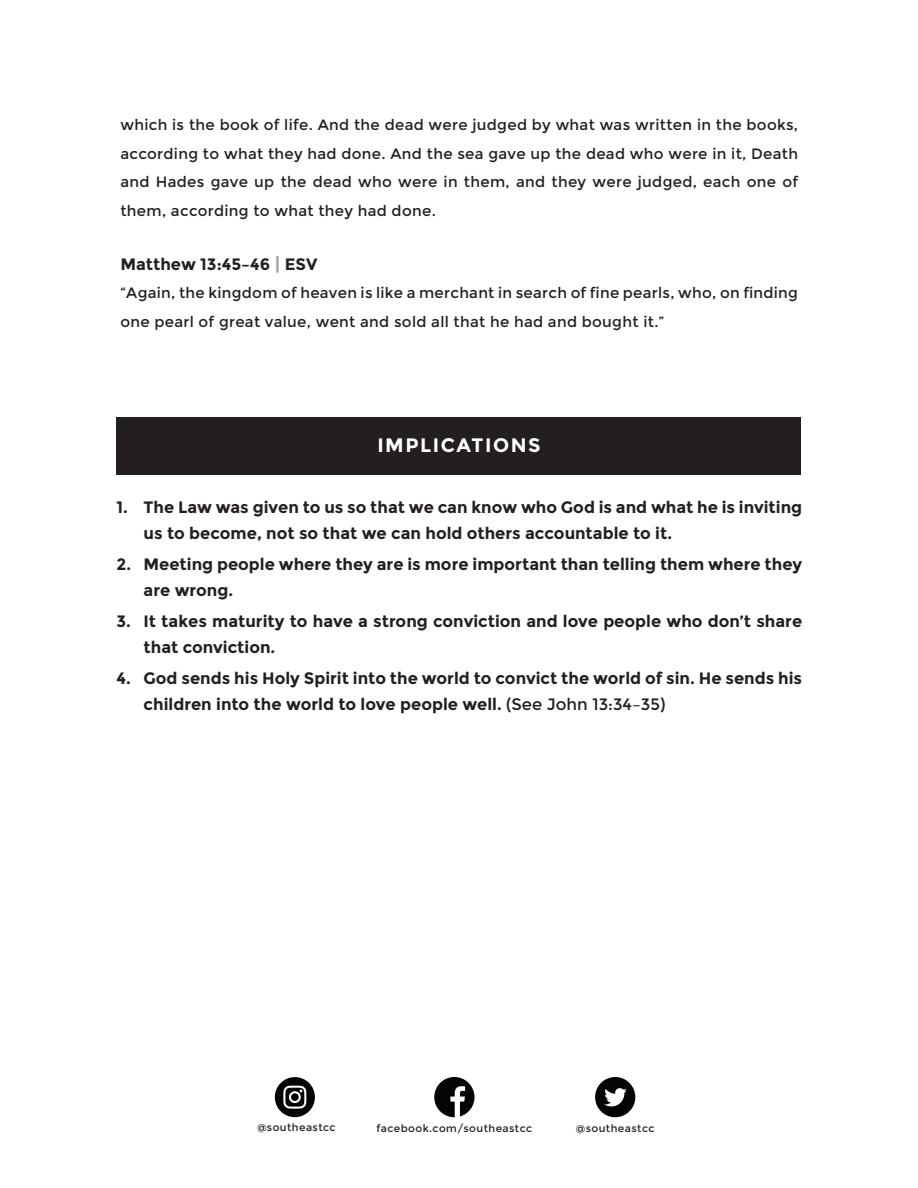
<style>
.page{position:relative;width:918px;height:1188px;background:#fff}
.page>*{position:absolute;margin:0;border:0;box-sizing:border-box;transform-origin:0 0}
.t1{font:700 19.5px "Montserrat";letter-spacing:.08em;color:#fff}
.t2{font:700 16.5px/25.5px "Montserrat";color:#231f20}
.t3{font:15px/28.5px "Montserrat";letter-spacing:.02em;color:#231f20;text-align:justify}
.t4{font:10.5px "Montserrat";letter-spacing:.04em;color:#231f20}
.s1{font-size:18px;color:#9d9fa2}
.s2{font-weight:400}
</style>
<div class="page">
<svg style="left:275px;top:1077px;width:40px;height:40px"></svg>
<svg style="left:434px;top:1077px;width:41px;height:40px"></svg>
<svg style="left:595px;top:1077px;width:40px;height:40px"></svg>
<div style="left:117px;top:417px;width:684px;height:58px;background:#231f20"></div>
<p class="t3" style="left:120px;top:111px;width:679px">which is the book of life. And the dead were judged by what was written in the books, according to what they had done. And the sea gave up the dead who were in it, Death and Hades gave up the dead who were in them, and they were judged, each one of them, according to what they had done.</p>
<p class="t2" style="left:120px;top:251px;width:199px">Matthew 13:45–46 <span class="s1">|</span> ESV</p>
<p class="t3" style="left:120px;top:279px;width:679px">“Again, the kingdom of heaven is like a merchant in search of fine pearls, who, on finding one pearl of great value, went and sold all that he had and bought it.”</p>
<p class="t1" style="left:377px;top:434px;width:165px">IMPLICATIONS</p>
<p class="t2" style="left:144px;top:495px;width:660px;text-indent:-27px">1. The Law was given to us so that we can know who God is and what he is inviting us to become, not so that we can hold others accountable to it.</p>
<p class="t2" style="left:144px;top:552px;width:660px;text-indent:-27px">2. Meeting people where they are is more important than telling them where they are wrong.</p>
<p class="t2" style="left:144px;top:609px;width:660px;text-indent:-27px">3. It takes maturity to have a strong conviction and love people who don’t share that conviction.</p>
<p class="t2" style="left:144px;top:666px;width:660px;text-indent:-27px">4. God sends his Holy Spirit into the world to convict the world of sin. He sends his children into the world to love people well. <span class="s2">(See John 13:34–35)</span></p>
<p class="t4" style="left:257px;top:1121px;width:80px">@southeastcc</p>
<p class="t4" style="left:376px;top:1122px;width:157px">facebook.com/southeastcc</p>
<p class="t4" style="left:576px;top:1122px;width:80px">@southeastcc</p>
</div>
